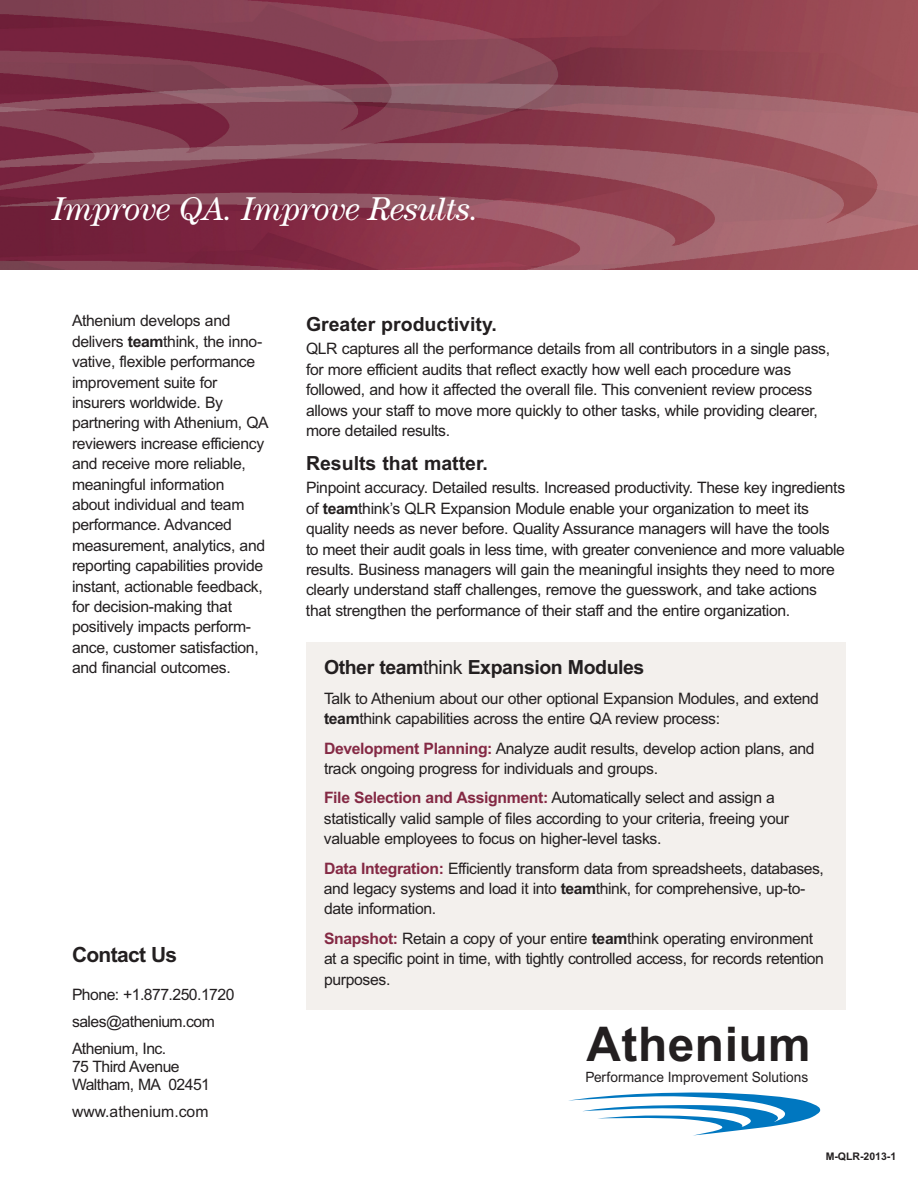
<style>
.page{position:relative;width:918px;height:1188px;background:#fff}
.page>*{position:absolute;margin:0;border:0;box-sizing:border-box;transform-origin:0 0}
.t1{font:700 47.85px "Arial";letter-spacing:.01em;color:#231f20}
.t2{font:italic 33px "Century";letter-spacing:-.02em;color:#fff}
.t3{font:700 21px "Arial";letter-spacing:-.035em;color:#231f20}
.t4{font:700 19.5px "Arial";color:#231f20}
.t5{font:700 19.5px "Arial";letter-spacing:-.02em;color:#231f20}
.t6{font:15.75px/20.4px "Arial";letter-spacing:-.02em;color:#231f20}
.t7{font:15.75px "Arial";color:#231f20}
.t8{font:14.25px "Arial";color:#231f20;scale:.96 1}
.t9{font:700 10.5px "Arial";color:#231f20}
.s1{font-weight:700}
.s2{font-weight:400}
.s3{font-weight:700;color:#842944}
</style>
<div class="page">
<img style="left:0;top:0;width:918px;height:270px">
<svg style="left:569px;top:1092px;width:252px;height:43px"></svg>
<div style="left:306px;top:642px;width:540px;height:367px;background:#f3f0ed"></div>
<h2 class="t2" style="left:52px;top:198px;width:428px">Improve QA. Improve Results.</h2>
<p class="t6" style="left:72px;top:311px;width:198px">Athenium develops and delivers <span class="s1">team</span>think, the inno&shy;vative, flexible performance improvement suite for insurers worldwide. By partnering with Athenium, QA reviewers increase efficiency and receive more reliable, meaningful information<br>about individual and team performance. Advanced measurement, analytics, and reporting capabilities provide instant, actionable feedback, for decision-making that positively impacts perform&shy;ance, customer satisfaction, and financial outcomes.</p>
<h3 class="t3" style="left:72px;top:943px;width:107px">Contact Us</h3>
<p class="t6" style="left:72px;top:981px;width:164px;line-height:27px">Phone: +1.877.250.1720 sales@athenium.com<br>Athenium, Inc.</p>
<p class="t6" style="left:72px;top:1057px;width:140px;line-height:18px">75 Third Avenue<br>Waltham, MA 02451</p>
<p class="t7" style="left:72px;top:1102px;width:138px">www.athenium.com</p>
<p class="t4" style="left:306px;top:313px;width:192px">Greater productivity.</p>
<p class="t6" style="left:306px;top:339px;width:526px">QLR captures all the performance details from all contributors in a single pass, for more efficient audits that reflect exactly how well each procedure was followed, and how it affected the overall file. This convenient review process allows your staff to move more quickly to other tasks, while providing clearer, more detailed results.</p>
<p class="t4" style="left:306px;top:452px;width:184px">Results that matter.</p>
<p class="t6" style="left:306px;top:478px;width:541px">Pinpoint accuracy. Detailed results. Increased productivity. These key ingredients of <span class="s1">team</span>think’s QLR Expansion Module enable your organization to meet its quality needs as never before. Quality Assurance managers will have the tools to meet their audit goals in less time, with greater convenience and more valuable results. Business managers will gain the meaningful insights they need to more clearly understand staff challenges, remove the guesswork, and take actions that strengthen the performance of their staff and the entire organization.</p>
<p class="t5" style="left:324px;top:656px;width:322px">Other team<span class="s2">think</span> Expansion Modules</p>
<p class="t6" style="left:324px;top:688px;width:496px">Talk to Athenium about our other optional Expansion Modules, and extend <span class="s1">team</span>think capabilities across the entire QA review process:</p>
<p class="t6" style="left:324px;top:738px;width:492px"><span class="s3">Development Planning:</span> Analyze audit results, develop action plans, and track ongoing progress for individuals and groups.</p>
<p class="t6" style="left:324px;top:788px;width:467px"><span class="s3">File Selection and Assignment:</span> Automatically select and assign a statistically valid sample of files according to your criteria, freeing your valuable employees to focus on higher-level tasks.</p>
<p class="t6" style="left:324px;top:858px;width:502px"><span class="s3">Data Integration:</span> Efficiently transform data from spreadsheets, databases, and legacy systems and load it into <span class="s1">team</span>think, for comprehensive, up-to&shy;date information.</p>
<p class="t6" style="left:324px;top:928px;width:502px"><span class="s3">Snapshot:</span> Retain a copy of your entire <span class="s1">team</span>think operating environment at a specific point in time, with tightly controlled access, for records retention purposes.</p>
<h1 class="t1" style="left:587px;top:1017px;width:226px">Athenium</h1>
<p class="t8" style="left:585px;top:1069px;width:234px">Performance Improvement Solutions</p>
<p class="t9" style="left:826px;top:1150px;width:72px">M-QLR-2013-1</p>
</div>
